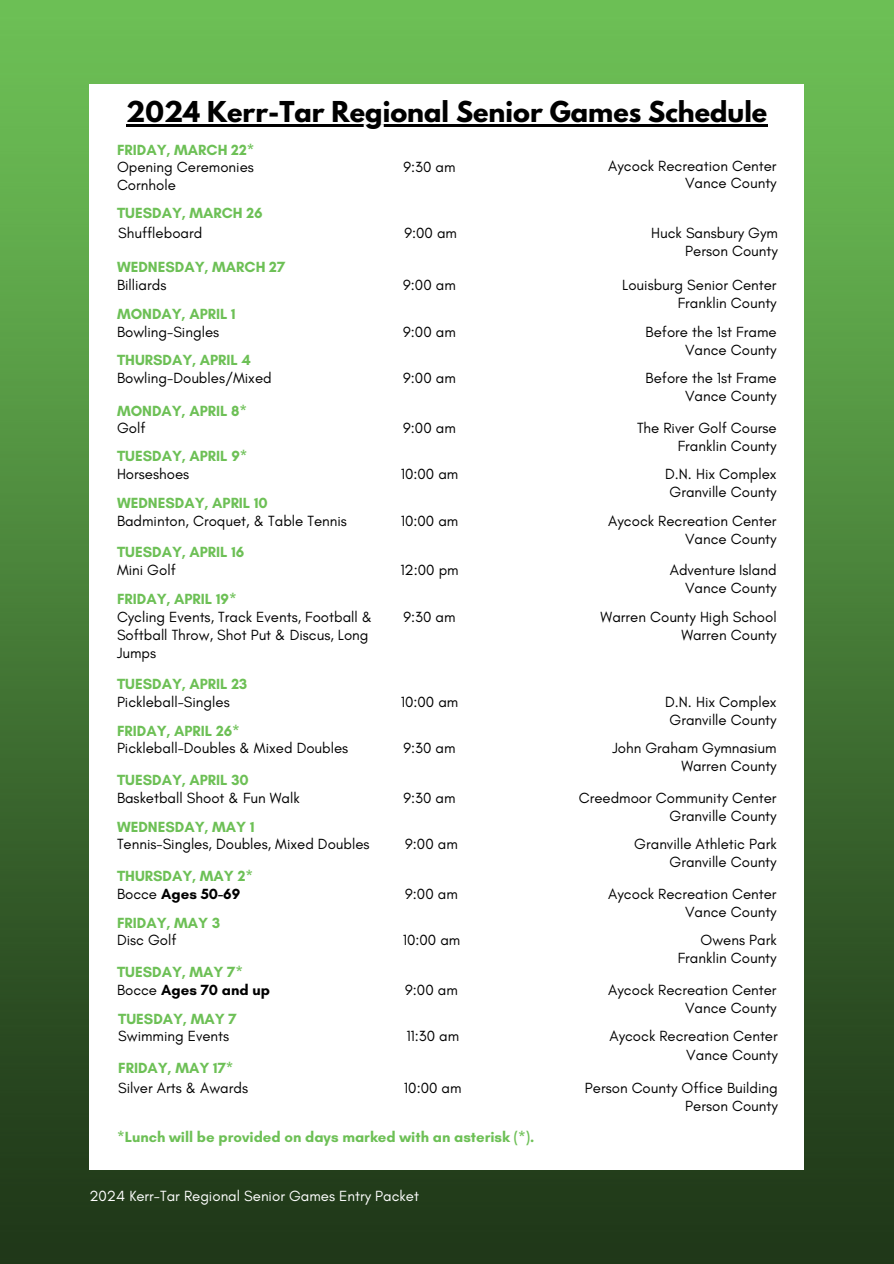
<style>
.page{position:relative;width:894px;height:1264px;background:#fff}
.page>*{position:absolute;margin:0;border:0;box-sizing:border-box;transform-origin:0 0}
.t1{font:700 25.5px "League Spartan";color:#000}
.t2{font:15px/18px "Glacial Indifference";color:#000}
.t3{font:700 15px "Glacial Indifference";color:#6dc056}
.t4{font:15px "Glacial Indifference";color:#fff}
.t5{font:700 15px "Glacial Indifference";color:#000}
.s1{font-weight:400}
</style>
<div class="page">
<img style="left:0;top:0;width:893px;height:1263px">
<div style="left:89px;top:84px;width:715px;height:1085px;background:#fff"></div>
<hr style="left:126px;top:125px;width:641px;height:2px;background:#000">
<p class="t1" style="left:126px;top:99px;width:642px">2024 Kerr-Tar Regional Senior Games Schedule</p>
<p class="t3" style="left:117px;top:140px;width:139px">FRIDAY, MARCH 22*</p>
<p class="t2" style="left:117px;top:158px;width:138px">Opening Ceremonies</p>
<p class="t2" style="left:117px;top:176px;width:60px">Cornhole</p>
<p class="t3" style="left:117px;top:204px;width:147px">TUESDAY, MARCH 26</p>
<p class="t2" style="left:118px;top:223px;width:86px">Shuffleboard</p>
<p class="t3" style="left:117px;top:258px;width:170px">WEDNESDAY, MARCH 27</p>
<p class="t2" style="left:117px;top:276px;width:51px">Billiards</p>
<p class="t3" style="left:117px;top:305px;width:120px">MONDAY, APRIL 1</p>
<p class="t2" style="left:117px;top:323px;width:104px">Bowling-Singles</p>
<p class="t3" style="left:117px;top:351px;width:135px">THURSDAY, APRIL 4</p>
<p class="t2" style="left:117px;top:369px;width:156px">Bowling-Doubles/Mixed</p>
<p class="t3" style="left:117px;top:401px;width:132px">MONDAY, APRIL 8*</p>
<p class="t2" style="left:117px;top:419px;width:30px">Golf</p>
<p class="t3" style="left:117px;top:447px;width:132px">TUESDAY, APRIL 9*</p>
<p class="t2" style="left:117px;top:465px;width:74px">Horseshoes</p>
<p class="t3" style="left:117px;top:494px;width:152px">WEDNESDAY, APRIL 10</p>
<p class="t2" style="left:117px;top:511px;width:231px">Badminton, Croquet, &amp; Table Tennis</p>
<p class="t3" style="left:117px;top:543px;width:129px">TUESDAY, APRIL 16</p>
<p class="t2" style="left:117px;top:561px;width:60px">Mini Golf</p>
<p class="t3" style="left:117px;top:590px;width:121px">FRIDAY, APRIL 19*</p>
<p class="t2" style="left:117px;top:607px;width:257px">Cycling Events, Track Events, Football &amp;<br>Softball Throw, Shot Put &amp; Discus, Long<br>Jumps</p>
<p class="t3" style="left:117px;top:674px;width:132px">TUESDAY, APRIL 23</p>
<p class="t2" style="left:117px;top:692px;width:114px">Pickleball-Singles</p>
<p class="t3" style="left:117px;top:721px;width:124px">FRIDAY, APRIL 26*</p>
<p class="t2" style="left:117px;top:739px;width:233px">Pickleball-Doubles &amp; Mixed Doubles</p>
<p class="t3" style="left:117px;top:770px;width:133px">TUESDAY, APRIL 30</p>
<p class="t2" style="left:117px;top:788px;width:184px">Basketball Shoot &amp; Fun Walk</p>
<p class="t3" style="left:117px;top:817px;width:139px">WEDNESDAY, MAY 1</p>
<p class="t2" style="left:117px;top:835px;width:254px">Tennis-Singles, Doubles, Mixed Doubles</p>
<p class="t3" style="left:117px;top:866px;width:137px">THURSDAY, MAY 2*</p>
<p class="t5" style="left:117px;top:884px;width:125px"><span class="s1">Bocce</span> Ages 50-69</p>
<p class="t3" style="left:117px;top:913px;width:105px">FRIDAY, MAY 3</p>
<p class="t2" style="left:117px;top:931px;width:61px">Disc Golf</p>
<p class="t3" style="left:117px;top:962px;width:128px">TUESDAY, MAY 7*</p>
<p class="t5" style="left:117px;top:980px;width:155px"><span class="s1">Bocce</span> Ages 70 and up</p>
<p class="t3" style="left:118px;top:1009px;width:120px">TUESDAY, MAY 7</p>
<p class="t2" style="left:118px;top:1027px;width:112px">Swimming Events</p>
<p class="t3" style="left:118px;top:1058px;width:117px">FRIDAY, MAY 17*</p>
<p class="t2" style="left:118px;top:1078px;width:131px">Silver Arts &amp; Awards</p>
<p class="t2" style="left:403px;top:158px;width:53px">9:30 am</p>
<p class="t2" style="left:608px;top:157px;width:170px">Aycock Recreation Center</p>
<p class="t2" style="left:684px;top:174px;width:93px">Vance County</p>
<p class="t2" style="left:404px;top:223px;width:54px">9:00 am</p>
<p class="t2" style="left:651px;top:223px;width:128px">Huck Sansbury Gym</p>
<p class="t2" style="left:685px;top:241px;width:94px">Person County</p>
<p class="t2" style="left:403px;top:276px;width:54px">9:00 am</p>
<p class="t2" style="left:622px;top:276px;width:156px">Louisburg Senior Center</p>
<p class="t2" style="left:677px;top:294px;width:100px">Franklin County</p>
<p class="t2" style="left:403px;top:323px;width:54px">9:00 am</p>
<p class="t2" style="left:645px;top:323px;width:132px">Before the 1st Frame</p>
<p class="t2" style="left:684px;top:341px;width:93px">Vance County</p>
<p class="t2" style="left:403px;top:369px;width:54px">9:00 am</p>
<p class="t2" style="left:645px;top:369px;width:132px">Before the 1st Frame</p>
<p class="t2" style="left:684px;top:387px;width:93px">Vance County</p>
<p class="t2" style="left:403px;top:419px;width:54px">9:00 am</p>
<p class="t2" style="left:636px;top:419px;width:141px">The River Golf Course</p>
<p class="t2" style="left:677px;top:437px;width:100px">Franklin County</p>
<p class="t2" style="left:400px;top:465px;width:59px">10:00 am</p>
<p class="t2" style="left:665px;top:465px;width:113px">D.N. Hix Complex</p>
<p class="t2" style="left:669px;top:483px;width:109px">Granville County</p>
<p class="t2" style="left:400px;top:511px;width:59px">10:00 am</p>
<p class="t2" style="left:608px;top:511px;width:170px">Aycock Recreation Center</p>
<p class="t2" style="left:684px;top:529px;width:93px">Vance County</p>
<p class="t2" style="left:400px;top:561px;width:60px">12:00 pm</p>
<p class="t2" style="left:669px;top:561px;width:108px">Adventure Island</p>
<p class="t2" style="left:684px;top:579px;width:93px">Vance County</p>
<p class="t2" style="left:403px;top:607px;width:53px">9:30 am</p>
<p class="t2" style="left:600px;top:607px;width:177px">Warren County High School</p>
<p class="t2" style="left:681px;top:625px;width:97px">Warren County</p>
<p class="t2" style="left:400px;top:692px;width:59px">10:00 am</p>
<p class="t2" style="left:665px;top:692px;width:113px">D.N. Hix Complex</p>
<p class="t2" style="left:669px;top:710px;width:109px">Granville County</p>
<p class="t2" style="left:403px;top:739px;width:53px">9:30 am</p>
<p class="t2" style="left:612px;top:739px;width:166px">John Graham Gymnasium</p>
<p class="t2" style="left:681px;top:757px;width:97px">Warren County</p>
<p class="t2" style="left:403px;top:788px;width:53px">9:30 am</p>
<p class="t2" style="left:578px;top:788px;width:199px">Creedmoor Community Center</p>
<p class="t2" style="left:669px;top:806px;width:109px">Granville County</p>
<p class="t2" style="left:405px;top:835px;width:54px">9:00 am</p>
<p class="t2" style="left:634px;top:835px;width:144px">Granville Athletic Park</p>
<p class="t2" style="left:669px;top:853px;width:109px">Granville County</p>
<p class="t2" style="left:405px;top:884px;width:54px">9:00 am</p>
<p class="t2" style="left:608px;top:884px;width:170px">Aycock Recreation Center</p>
<p class="t2" style="left:684px;top:902px;width:93px">Vance County</p>
<p class="t2" style="left:402px;top:931px;width:59px">10:00 am</p>
<p class="t2" style="left:700px;top:931px;width:78px">Owens Park</p>
<p class="t2" style="left:677px;top:949px;width:100px">Franklin County</p>
<p class="t2" style="left:405px;top:980px;width:54px">9:00 am</p>
<p class="t2" style="left:608px;top:980px;width:170px">Aycock Recreation Center</p>
<p class="t2" style="left:684px;top:998px;width:93px">Vance County</p>
<p class="t2" style="left:406px;top:1027px;width:54px">11:30 am</p>
<p class="t2" style="left:609px;top:1027px;width:170px">Aycock Recreation Center</p>
<p class="t2" style="left:686px;top:1045px;width:93px">Vance County</p>
<p class="t2" style="left:404px;top:1078px;width:59px">10:00 am</p>
<p class="t2" style="left:584px;top:1078px;width:194px">Person County Office Building</p>
<p class="t2" style="left:685px;top:1096px;width:94px">Person County</p>
<p class="t3" style="left:117px;top:1127px;width:419px">*Lunch will be provided on days marked with an asterisk (*).</p>
<p class="t4" style="left:89px;top:1186px;width:331px">2024 Kerr-Tar Regional Senior Games Entry Packet</p>
</div>
